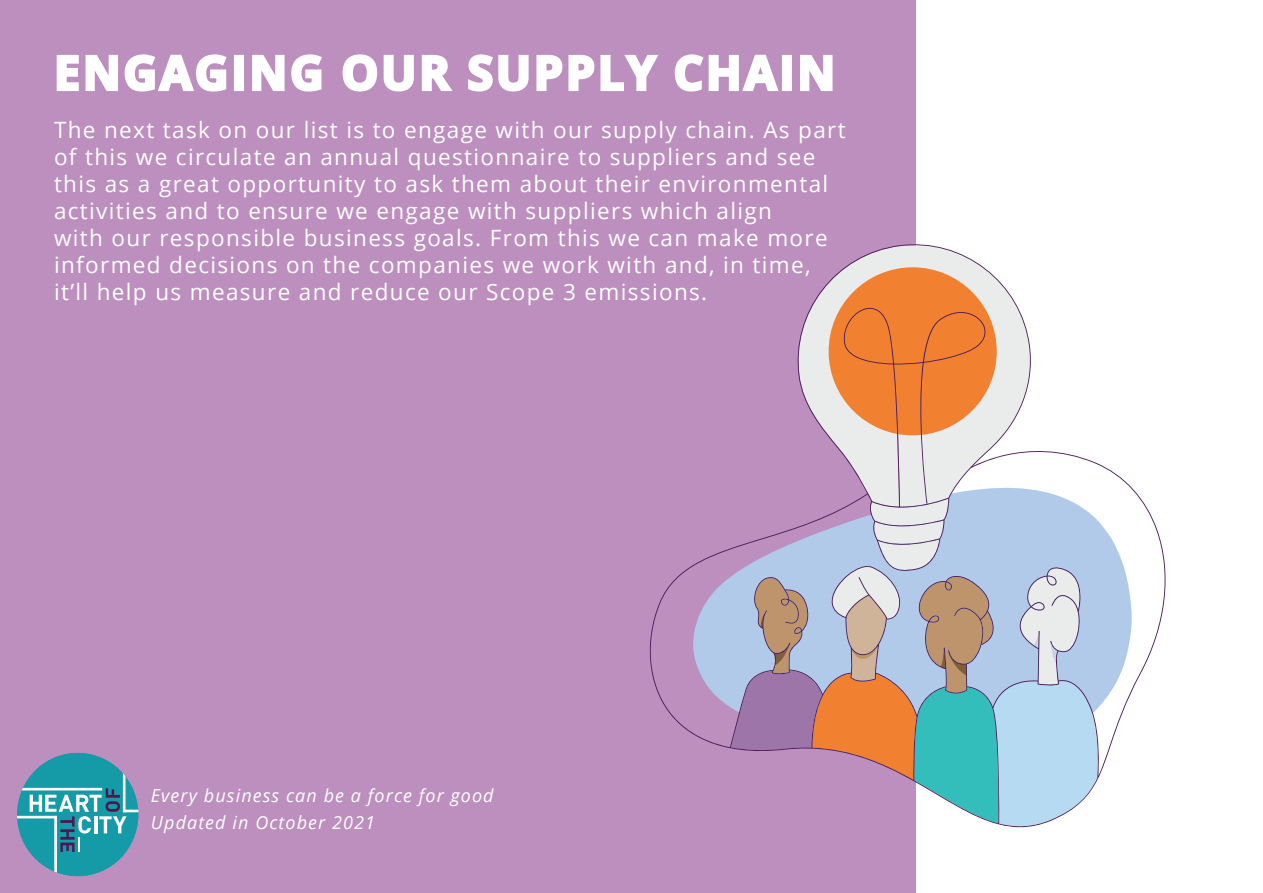
<style>
.page{position:relative;width:1263px;height:893px;background:#fff}
.page>*{position:absolute;margin:0;border:0;box-sizing:border-box;transform-origin:0 0}
.t1{font:700 46.5px "Open Sans";letter-spacing:.06em;color:#fff}
.t2{font:22.5px/27px "Open Sans";letter-spacing:.06em;color:#fff}
.t3{font:italic 18px/27px "Open Sans";letter-spacing:.06em;color:#fff}
</style>
<div class="page">
<div style="left:0;top:0;width:915px;height:893px;background:#bc8fbe"></div>
<svg style="left:17px;top:753px;width:121px;height:123px"></svg>
<svg style="left:56px;top:54px;width:171px;height:38px"></svg>
<div style="left:234px;top:55px;width:10px;height:36px;border:3px solid #fff"></div>
<svg style="left:252px;top:54px;width:70px;height:38px"></svg>
<svg style="left:342px;top:54px;width:111px;height:38px"></svg>
<svg style="left:468px;top:54px;width:191px;height:38px"></svg>
<svg style="left:674px;top:54px;width:105px;height:38px"></svg>
<div style="left:782px;top:55px;width:10px;height:36px;border:3px solid #fff"></div>
<svg style="left:800px;top:54px;width:33px;height:37px"></svg>
<svg style="left:649px;top:237px;width:517px;height:537px"></svg>
<svg style="left:731px;top:499px;width:369px;height:329px"></svg>
<h1 class="t1" style="left:54px;top:40px;width:783px">ENGAGING OUR SUPPLY CHAIN</h1>
<p class="t2" style="left:54px;top:116px;width:793px">The next task on our list is to engage with our supply chain. As part of this we circulate an annual questionnaire to suppliers and see this as a great opportunity to ask them about their environmental activities and to ensure we engage with suppliers which align<br>with our responsible business goals. From this we can make more informed decisions on the companies we work with and, in time, it’ll help us measure and reduce our Scope 3 emissions.</p>
<p class="t3" style="left:151px;top:782px;width:344px">Every business can be a force for good<br>Updated in October 2021</p>
</div>
